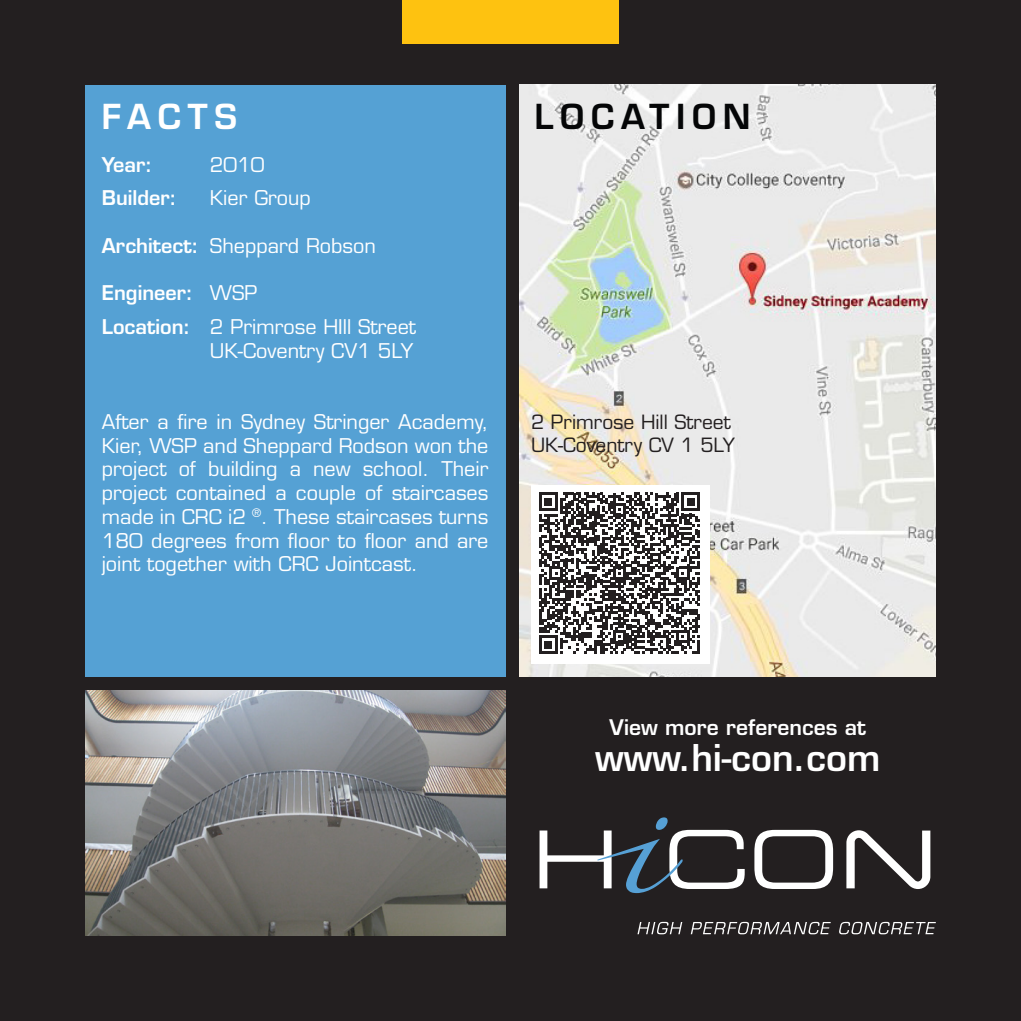
<style>
.page{position:relative;width:1021px;height:1021px;background:#fff}
.page>*{position:absolute;margin:0;border:0;box-sizing:border-box;transform-origin:0 0}
.t1{font:600 36px "Eurostile LT Std";color:#fff}
.t2{font:600 33.6px "Eurostile LT Std";letter-spacing:.2em;color:#050607}
.t3{font:600 33.6px "Eurostile LT Std";letter-spacing:.2em;color:#fff}
.t4{font:600 21px "Eurostile LT Std";color:#fff}
.t5{font:19.8px/23.7px "Eurostile LT Std";color:#fff;text-align:justify}
.t6{font:600 19.8px "Eurostile LT Std";color:#fff}
.t7{font:19.2px "Eurostile LT Std";color:#231f20}
.s1{font-weight:600}
.s2{font-weight:400}
</style>
<div class="page">
<div style="left:0;top:0;width:1020px;height:1020px;background:#231f20"></div>
<div style="left:86px;top:85px;width:420px;height:591px;background:#55a1d4"></div>
<svg style="left:754px;top:829px;width:79px;height:60px"></svg>
<svg style="left:846px;top:830px;width:84px;height:59px"></svg>
<svg style="left:539px;top:817px;width:205px;height:76px"></svg>
<svg style="left:637px;top:921px;width:45px;height:13px"></svg>
<svg style="left:690px;top:921px;width:140px;height:13px"></svg>
<svg style="left:839px;top:921px;width:96px;height:13px"></svg>
<img style="left:519px;top:85px;width:416px;height:591px">
<div style="left:531px;top:485px;width:178px;height:179px;background:#fff"></div>
<svg style="left:539px;top:492px;width:161px;height:161px"></svg>
<img style="left:86px;top:690px;width:420px;height:245px">
<div style="left:402px;top:0;width:216px;height:43px;background:#fec210"></div>
<p class="t3" style="left:102px;top:95px;width:137px">FACTS</p>
<p class="t6" style="left:102px;top:152px;width:52px">Year:</p>
<p class="t5" style="left:210px;top:153px;width:56px">2010</p>
<p class="t6" style="left:102px;top:186px;width:76px">Builder:</p>
<p class="t5" style="left:210px;top:186px;width:102px">Kier Group</p>
<p class="t5" style="left:102px;top:234px;width:275px"><span class="s1">Architect:</span> Sheppard Robson</p>
<p class="t6" style="left:102px;top:281px;width:157px">Engineer: <span class="s2">WSP</span></p>
<p class="t5" style="left:102px;top:315px;width:316px"><span class="s1">Location:</span> 2 Primrose HIll Street</p>
<p class="t5" style="left:210px;top:338px;width:205px">UK-Coventry CV1 5LY</p>
<p class="t2" style="left:534px;top:95px;width:217px">LOCATION</p>
<p class="t5" style="left:102px;top:410px;width:388px">After a fire in Sydney Stringer Academy, Kier, WSP and Sheppard Rodson won the project of building a new school. Their project contained a couple of staircases made in CRC i2 <sup>®</sup>. These staircases turns 180 degrees from floor to floor and are joint together with CRC Jointcast.</p>
<p class="t7" style="left:531px;top:410px;width:201px">2 Primrose Hill Street</p>
<p class="t7" style="left:531px;top:433px;width:205px">UK-Coventry CV 1 5LY</p>
<p class="t4" style="left:609px;top:713px;width:258px">View more references at</p>
<p class="t1" style="left:595px;top:734px;width:287px">www.hi-con.com</p>
</div>
